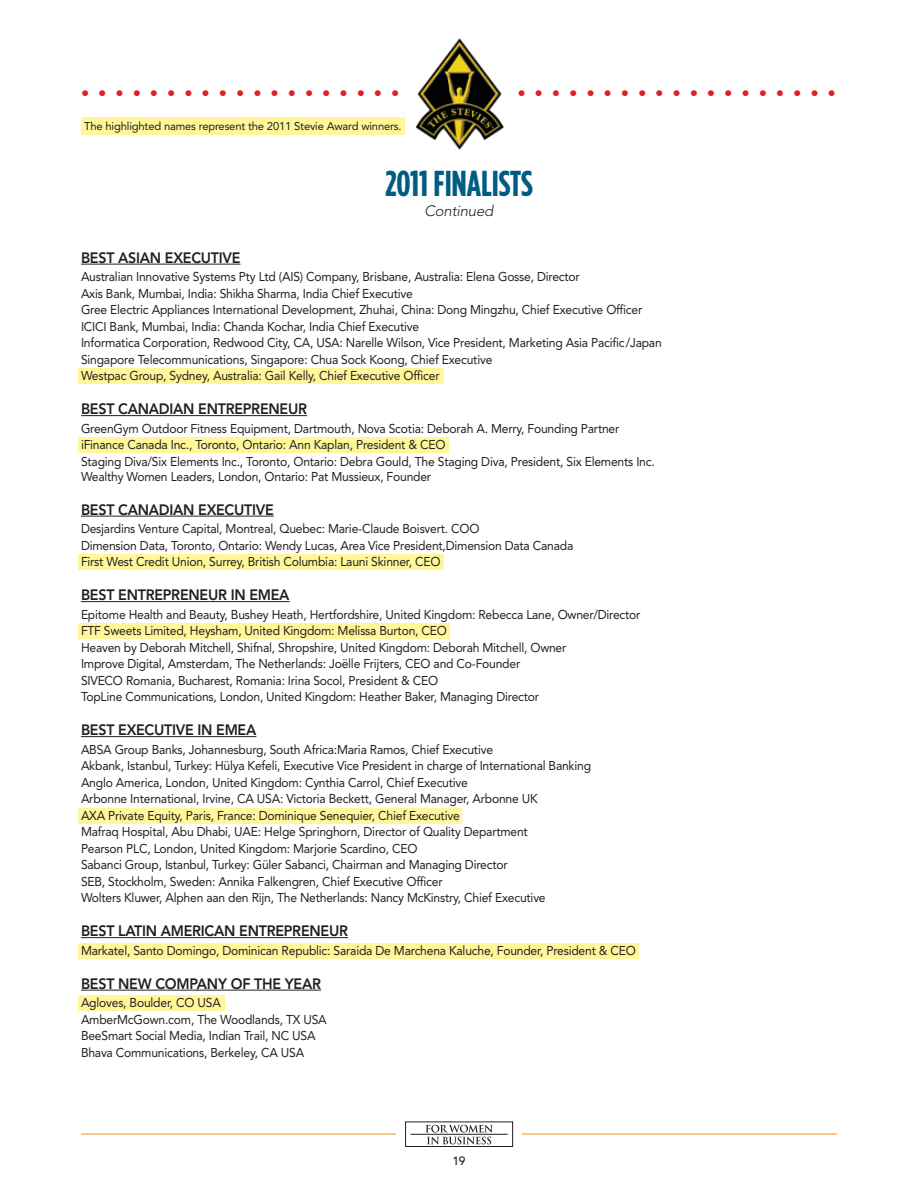
<style>
.page{position:relative;width:918px;height:1188px;background:#fff}
.page>*{position:absolute;margin:0;border:0;box-sizing:border-box;transform-origin:0 0}
.t1{font:700 36px "Gotham Condensed";letter-spacing:-.005em;color:#005d81}
.t2{font:900 16.5px "Avenir";color:#da2128}
.t3{font:800 15px "Avenir";letter-spacing:-.02em;color:#231f20;scale:.95 1}
.t4{font:italic 300 15px "Avenir";letter-spacing:-.015em;color:#231f20}
.t5{font:12.75px/16.5px "Avenir";letter-spacing:-.015em;color:#231f20;scale:.95 1}
.t6{font:500 12px "Avenir";color:#231f20}
.t7{font:11.25px "Avenir";letter-spacing:-.015em;color:#231f20}
</style>
<div class="page">
<div style="left:78px;top:368px;width:365px;height:16px;background:#fff79a"></div>
<div style="left:78px;top:437px;width:370px;height:16px;background:#fff79a"></div>
<div style="left:78px;top:943px;width:561px;height:15px;background:#fff79a"></div>
<div style="left:78px;top:995px;width:146px;height:16px;background:#fff79a"></div>
<div style="left:78px;top:623px;width:372px;height:16px;background:#fff79a"></div>
<div style="left:78px;top:554px;width:365px;height:16px;background:#fff79a"></div>
<div style="left:78px;top:808px;width:384px;height:16px;background:#fff79a"></div>
<div style="left:405px;top:1122px;width:108px;height:25px;border:1px solid #231f20"></div>
<hr style="left:410px;top:1134px;width:98px;height:1px;background:#231f20">
<svg style="left:426px;top:1125px;width:67px;height:19px"></svg>
<svg style="left:416px;top:38px;width:89px;height:112px"></svg>
<hr style="left:81px;top:264px;width:160px;height:1px;background:#231f20">
<hr style="left:81px;top:415px;width:226px;height:1px;background:#231f20">
<hr style="left:81px;top:516px;width:193px;height:1px;background:#231f20">
<hr style="left:81px;top:601px;width:209px;height:1px;background:#231f20">
<hr style="left:81px;top:736px;width:175px;height:1px;background:#231f20">
<hr style="left:81px;top:937px;width:54px;height:1px;background:#231f20">
<hr style="left:134px;top:937px;width:214px;height:1px;background:#231f20">
<hr style="left:81px;top:990px;width:117px;height:1px;background:#231f20">
<hr style="left:197px;top:990px;width:124px;height:1px;background:#231f20">
<hr style="left:81px;top:1134px;width:315px;height:1px;background:#f68e1e">
<hr style="left:522px;top:1134px;width:315px;height:1px;background:#f68e1e">
<div style="left:81px;top:117px;width:324px;height:18px;background:#fff79a"></div>
<p class="t2" style="left:81px;top:87px;width:320px">•••••••••••••••••••</p>
<p class="t7" style="left:84px;top:121px;width:319px">The highlighted names represent the 2011 Stevie Award winners.</p>
<h1 class="t1" style="left:385px;top:163px;width:149px">2011 FINALISTS</h1>
<p class="t4" style="left:425px;top:205px;width:70px">Continued</p>
<p class="t3" style="left:81px;top:251px;width:169px">BEST ASIAN EXECUTIVE</p>
<p class="t5" style="left:81px;top:270px;width:613px">Australian Innovative Systems Pty Ltd (AIS) Company, Brisbane, Australia: Elena Gosse, Director<br>Axis Bank, Mumbai, India: Shikha Sharma, India Chief Executive<br>Gree Electric Appliances International Development, Zhuhai, China: Dong Mingzhu, Chief Executive Officer ICICI Bank, Mumbai, India: Chanda Kochar, India Chief Executive<br>Informatica Corporation, Redwood City, CA, USA: Narelle Wilson, Vice President, Marketing Asia Pacific/Japan Singapore Telecommunications, Singapore: Chua Sock Koong, Chief Executive<br>Westpac Group, Sydney, Australia: Gail Kelly, Chief Executive Officer</p>
<p class="t3" style="left:81px;top:403px;width:239px">BEST CANADIAN ENTREPRENEUR</p>
<p class="t5" style="left:81px;top:421px;width:606px">GreenGym Outdoor Fitness Equipment, Dartmouth, Nova Scotia: Deborah A. Merry, Founding Partner iFinance Canada Inc., Toronto, Ontario: Ann Kaplan, President &amp; CEO<br>Staging Diva/Six Elements Inc., Toronto, Ontario: Debra Gould, The Staging Diva, President, Six Elements Inc.</p>
<p class="t5" style="left:81px;top:469px;width:370px">Wealthy Women Leaders, London, Ontario: Pat Mussieux, Founder</p>
<p class="t3" style="left:81px;top:503px;width:204px">BEST CANADIAN EXECUTIVE</p>
<p class="t5" style="left:81px;top:522px;width:520px">Desjardins Venture Capital, Montreal, Quebec: Marie-Claude Boisvert. COO<br>Dimension Data, Toronto, Ontario: Wendy Lucas, Area Vice President,Dimension Data Canada<br>First West Credit Union, Surrey, British Columbia: Launi Skinner, CEO</p>
<p class="t3" style="left:81px;top:589px;width:221px">BEST ENTREPRENEUR IN EMEA</p>
<p class="t5" style="left:81px;top:607px;width:591px">Epitome Health and Beauty, Bushey Heath, Hertfordshire, United Kingdom: Rebecca Lane, Owner/Director FTF Sweets Limited, Heysham, United Kingdom: Melissa Burton, CEO<br>Heaven by Deborah Mitchell, Shifnal, Shropshire, United Kingdom: Deborah Mitchell, Owner<br>Improve Digital, Amsterdam, The Netherlands: Joëlle Frijters, CEO and Co-Founder<br>SIVECO Romania, Bucharest, Romania: Irina Socol, President &amp; CEO<br>TopLine Communications, London, United Kingdom: Heather Baker, Managing Director</p>
<p class="t3" style="left:81px;top:724px;width:186px">BEST EXECUTIVE IN EMEA</p>
<p class="t5" style="left:81px;top:742px;width:538px">ABSA Group Banks, Johannesburg, South Africa:Maria Ramos, Chief Executive<br>Akbank, Istanbul, Turkey: Hülya Kefeli, Executive Vice President in charge of International Banking Anglo America, London, United Kingdom: Cynthia Carrol, Chief Executive<br>Arbonne International, Irvine, CA USA: Victoria Beckett, General Manager, Arbonne UK<br>AXA Private Equity, Paris, France: Dominique Senequier, Chief Executive<br>Mafraq Hospital, Abu Dhabi, UAE: Helge Springhorn, Director of Quality Department<br>Pearson PLC, London, United Kingdom: Marjorie Scardino, CEO<br>Sabanci Group, Istanbul, Turkey: Güler Sabanci, Chairman and Managing Director<br>SEB, Stockholm, Sweden: Annika Falkengren, Chief Executive Officer<br>Wolters Kluwer, Alphen aan den Rijn, The Netherlands: Nancy McKinstry, Chief Executive</p>
<p class="t3" style="left:81px;top:925px;width:283px">BEST LATIN AMERICAN ENTREPRENEUR</p>
<p class="t5" style="left:81px;top:943px;width:586px">Markatel, Santo Domingo, Dominican Republic: Saraida De Marchena Kaluche, Founder, President &amp; CEO</p>
<p class="t3" style="left:81px;top:977px;width:254px">BEST NEW COMPANY OF THE YEAR</p>
<p class="t5" style="left:81px;top:996px;width:260px">Agloves, Boulder, CO USA AmberMcGown.com, The Woodlands, TX USA BeeSmart Social Media, Indian Trail, NC USA Bhava Communications, Berkeley, CA USA</p>
<p class="t6" style="left:452px;top:1156px;width:15px">19</p>
</div>
